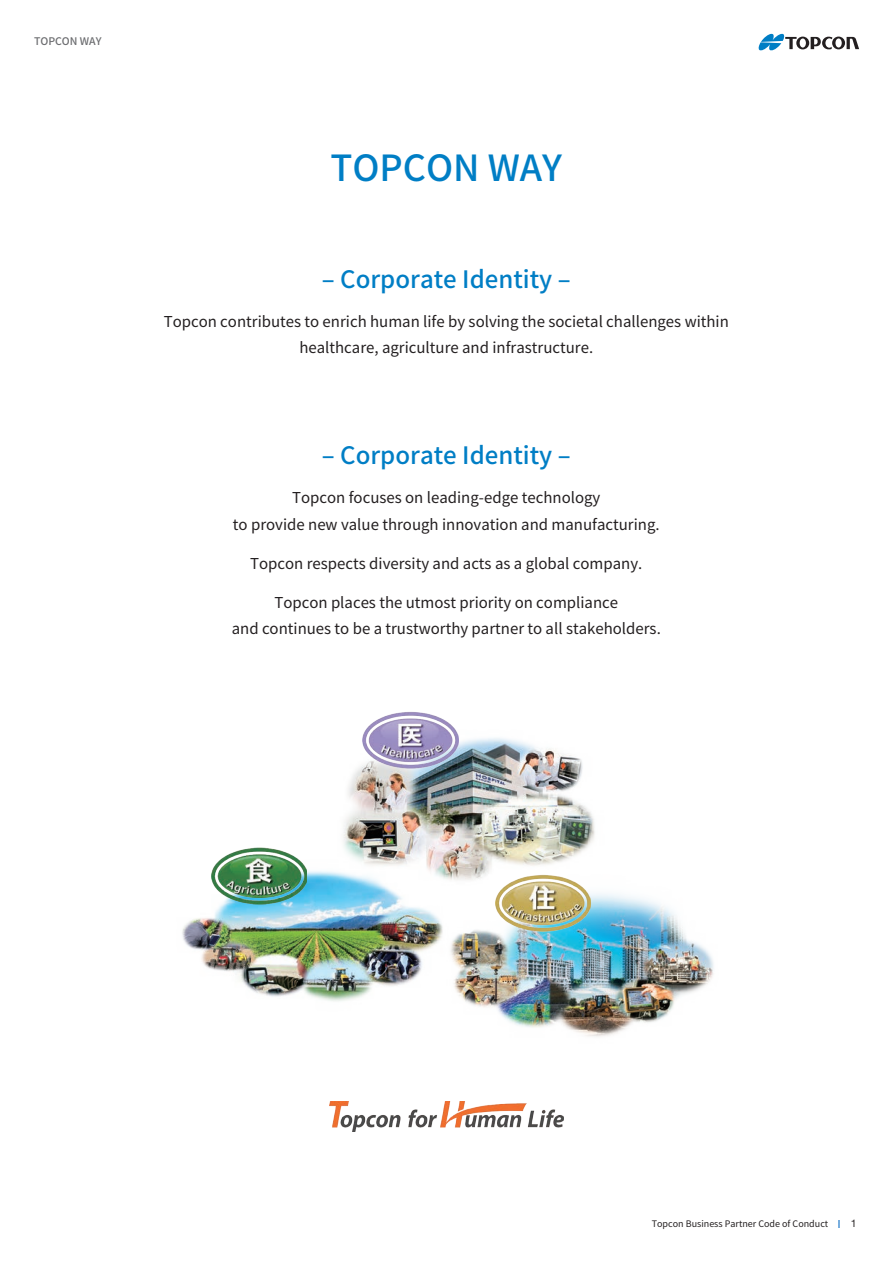
<style>
.page{position:relative;width:893px;height:1263px;background:#fff}
.page>*{position:absolute;margin:0;border:0;box-sizing:border-box;transform-origin:0 0}
.t1{font:500 36px "Noto Sans CJ Kjp";color:#007ec5}
.t2{font:500 24px "Noto Sans CJ Kjp";color:#007ec5}
.t3{font:15px/26.2px "Noto Sans CJ Kjp";color:#231f20;text-align:center}
.t4{font:500 10.5px "Noto Sans CJ Kjp";color:#6c6d70}
.t5{font:10.5px "Helvetica Neue";color:#231f20}
.t6{font:9px "Noto Sans CJ Kjp";color:#231f20}
</style>
<div class="page">
<svg style="left:758px;top:33px;width:101px;height:18px"></svg>
<img style="left:329px;top:1101px;width:235px;height:30px">
<img style="left:182px;top:871px;width:247px;height:130px">
<img style="left:281px;top:734px;width:314px;height:210px">
<img style="left:429px;top:852px;width:285px;height:185px">
<img style="left:495px;top:871px;width:96px;height:61px">
<img style="left:363px;top:712px;width:95px;height:58px">
<img style="left:212px;top:845px;width:95px;height:61px">
<svg style="left:838px;top:1220px;width:2px;height:7px"></svg>
<p class="t4" style="left:34px;top:35px;width:69px">TOPCON WAY</p>
<p class="t1" style="left:330px;top:147px;width:233px">TOPCON WAY</p>
<p class="t2" style="left:322px;top:266px;width:250px">– Corporate Identity –</p>
<p class="t3" style="left:164px;top:309px;width:567px">Topcon contributes to enrich human life by solving the societal challenges within healthcare, agriculture and infrastructure.</p>
<p class="t2" style="left:322px;top:442px;width:250px">– Corporate Identity –</p>
<p class="t3" style="left:233px;top:485px;width:428px">Topcon focuses on leading-edge technology<br>to provide new value through innovation and manufacturing.</p>
<p class="t3" style="left:250px;top:550px;width:394px">Topcon respects diversity and acts as a global company.</p>
<p class="t3" style="left:232px;top:589px;width:431px">Topcon places the utmost priority on compliance<br>and continues to be a trustworthy partner to all stakeholders.</p>
<p class="t6" style="left:652px;top:1219px;width:178px">Topcon Business Partner Code of Conduct</p>
<p class="t5" style="left:851px;top:1216px;width:7px">1</p>
</div>
